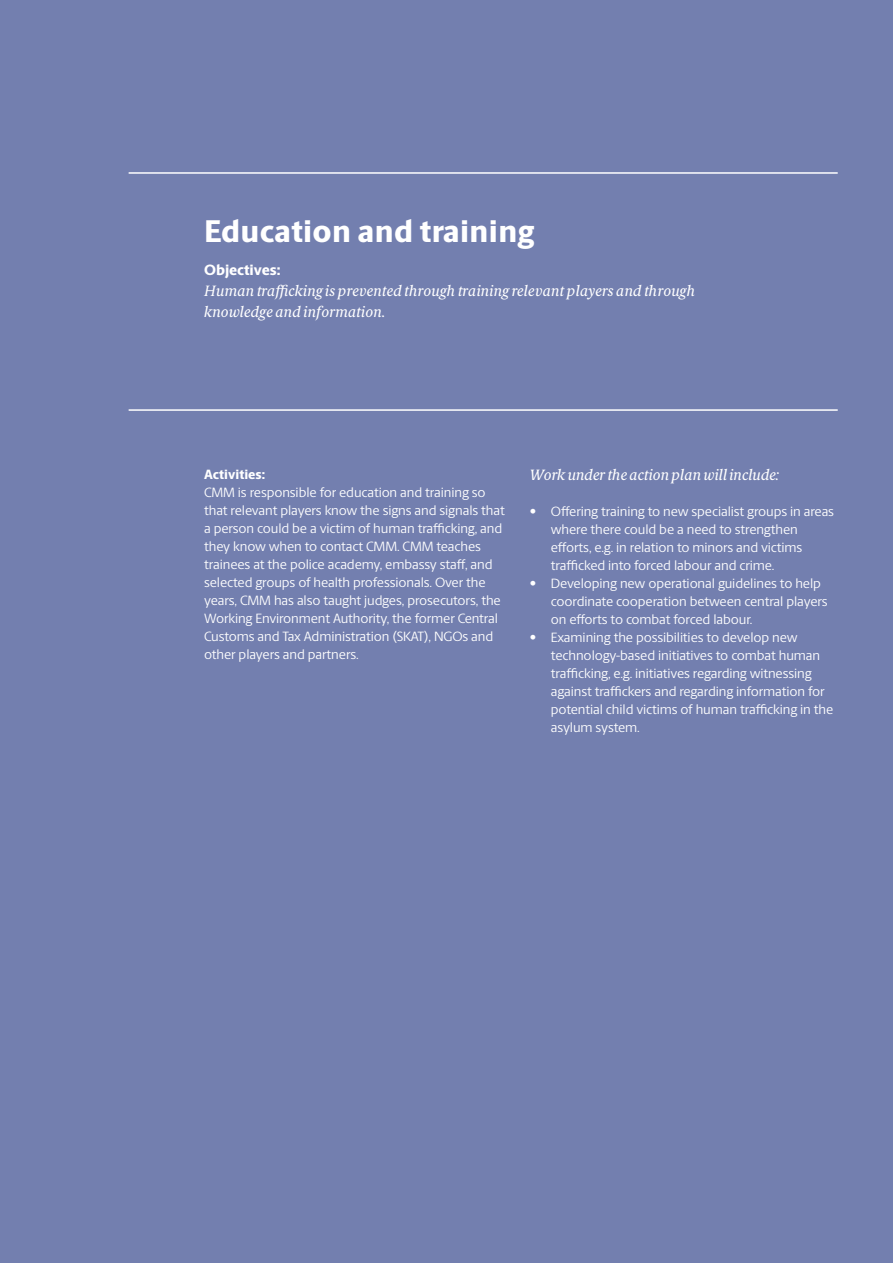
<style>
.page{position:relative;width:893px;height:1263px;background:#737faf}
.page>*{position:absolute;margin:0;border:0;box-sizing:border-box;transform-origin:0 0}
.t1{font:800 31.5px "Berlingske Sans";letter-spacing:.01em;color:#fff}
.t2{font:italic 15px/21px "Berlingske Text";color:#fff}
.t3{font:800 15px "Berlingske Sans";color:#fff}
.t4{font:13.5px/18px "Berlingske Sans";letter-spacing:-.01em;color:#fff}
.t5{font:800 13.5px "Berlingske Sans";color:#fff}
</style>
<div class="page">
<hr style="left:129px;top:172px;width:709px;height:2px;background:#fff">
<hr style="left:129px;top:409px;width:709px;height:2px;background:#fff">
<h1 class="t1" style="left:204px;top:211px;width:331px">Education and training</h1>
<p class="t3" style="left:204px;top:261px;width:78px">Objectives:</p>
<p class="t2" style="left:204px;top:281px;width:493px">Human trafficking is prevented through training relevant players and through knowledge and information.</p>
<p class="t5" style="left:204px;top:466px;width:63px">Activities:</p>
<p class="t4" style="left:204px;top:483px;width:302px">CMM is responsible for education and training so that relevant players know the signs and signals that a person could be a victim of human trafficking, and they know when to contact CMM. CMM teaches trainees at the police academy, embassy staff, and selected groups of health professionals. Over the years, CMM has also taught judges, prosecutors, the Working Environment Authority, the former Central Customs and Tax Administration (SKAT), NGOs and other players and partners.</p>
<p class="t2" style="left:530px;top:465px;width:251px">Work under the action plan will include:</p>
<p class="t4" style="left:551px;top:502px;width:285px;text-indent:-21px">• Offering training to new specialist groups in areas where there could be a need to strengthen efforts, e.g. in relation to minors and victims trafficked into forced labour and crime.</p>
<p class="t4" style="left:551px;top:574px;width:278px;text-indent:-21px">• Developing new operational guidelines to help coordinate cooperation between central players on efforts to combat forced labour.</p>
<p class="t4" style="left:551px;top:628px;width:284px;text-indent:-21px">• Examining the possibilities to develop new technology-based initiatives to combat human trafficking, e.g. initiatives regarding witnessing against traffickers and regarding information for potential child victims of human trafficking in the asylum system.</p>
</div>
